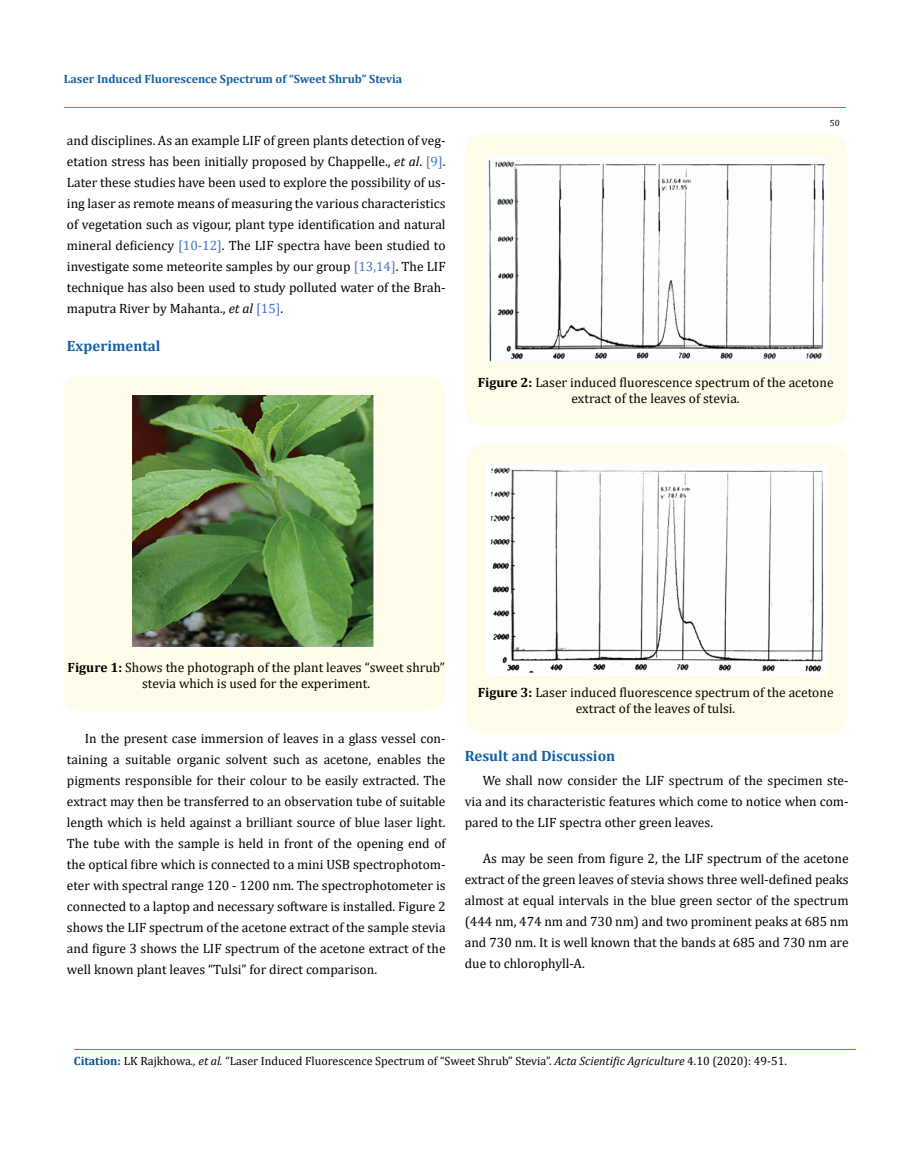
<style>
.page{position:relative;width:917px;height:1152px;background:#fff}
.page>*{position:absolute;margin:0;border:0;box-sizing:border-box;transform-origin:0 0}
.t1{font:700 15px "Cambria";color:#1560a6}
.t2{font:13.5px/21px "Cambria";color:#000;text-align:justify}
.t3{font:12px "Cambria";color:#000}
.t4{font:700 12px "Cambria";color:#1560a6}
.t5{font:9px "Cambria";color:#000}
.s1{font-style:italic}
.s2{color:#4472c4}
.s3{font-weight:700}
.s4{font-weight:700;color:#035089}
</style>
<div class="page">
<div style="left:63px;top:376px;width:382px;height:335px;background:#fffde9;border-radius:18px"></div>
<img style="left:131px;top:395px;width:245px;height:253px">
<div style="left:465px;top:135px;width:382px;height:290px;background:#fffde9;border-radius:18px"></div>
<img style="left:487px;top:157px;width:341px;height:204px">
<div style="left:466px;top:444px;width:382px;height:291px;background:#fffde9;border-radius:18px"></div>
<img style="left:486px;top:463px;width:341px;height:212px">
<hr style="left:64px;top:108px;width:781px;height:1px;background:#e05d1a">
<hr style="left:74px;top:1049px;width:781px;height:1px;background:#e05d1a">
<p class="t4" style="left:64px;top:70px;width:340px">Laser Induced Fluorescence Spectrum of “Sweet Shrub” Stevia</p>
<p class="t2" style="left:67px;top:130px;width:380px">and disciplines. As an example LIF of green plants detection of veg&shy;etation stress has been initially proposed by Chappelle., <span class="s1">et al</span>. <span class="s2">[9]</span>.<br>Later these studies have been used to explore the possibility of us&shy;ing laser as remote means of measuring the various characteristics of vegetation such as vigour, plant type identification and natural mineral deficiency <span class="s2">[10-12]</span>. The LIF spectra have been studied to investigate some meteorite samples by our group <span class="s2">[13,14]</span>. The LIF technique has also been used to study polluted water of the Brah&shy;maputra River by Mahanta., <span class="s1">et al</span> <span class="s2">[15]</span>.</p>
<p class="t1" style="left:67px;top:335px;width:95px">Experimental</p>
<p class="t5" style="left:829px;top:118px;width:11px">50</p>
<p class="t2" style="left:477px;top:374px;width:357px;line-height:16.2px;text-align:center"><span class="s3">Figure 2:</span> Laser induced fluorescence spectrum of the acetone extract of the leaves of stevia.</p>
<p class="t2" style="left:68px;top:659px;width:379px;line-height:16.2px;text-align:center"><span class="s3">Figure 1:</span> Shows the photograph of the plant leaves “sweet shrub” stevia which is used for the experiment.</p>
<p class="t2" style="left:67px;top:727px;width:380px;text-indent:18px">In the present case immersion of leaves in a glass vessel con&shy;taining a suitable organic solvent such as acetone, enables the pigments responsible for their colour to be easily extracted. The extract may then be transferred to an observation tube of suitable length which is held against a brilliant source of blue laser light.<br>The tube with the sample is held in front of the opening end of the optical fibre which is connected to a mini USB spectrophotom&shy;eter with spectral range 120 - 1200 nm. The spectrophotometer is connected to a laptop and necessary software is installed. Figure 2 shows the LIF spectrum of the acetone extract of the sample stevia and figure 3 shows the LIF spectrum of the acetone extract of the well known plant leaves “Tulsi” for direct comparison.</p>
<p class="t2" style="left:477px;top:684px;width:357px;line-height:16.2px;text-align:center"><span class="s3">Figure 3:</span> Laser induced fluorescence spectrum of the acetone extract of the leaves of tulsi.</p>
<p class="t1" style="left:465px;top:746px;width:152px">Result and Discussion</p>
<p class="t2" style="left:465px;top:770px;width:385px;text-indent:18px">We shall now consider the LIF spectrum of the specimen ste&shy;via and its characteristic features which come to notice when com&shy;pared to the LIF spectra other green leaves.</p>
<p class="t2" style="left:465px;top:848px;width:385px;text-indent:18px">As may be seen from figure 2, the LIF spectrum of the acetone extract of the green leaves of stevia shows three well-defined peaks almost at equal intervals in the blue green sector of the spectrum (444 nm, 474 nm and 730 nm) and two prominent peaks at 685 nm and 730 nm. It is well known that the bands at 685 and 730 nm are due to chlorophyll-A.</p>
<p class="t3" style="left:74px;top:1053px;width:714px"><span class="s4">Citation:</span> LK Rajkhowa<span class="s1">., et al.</span> “Laser Induced Fluorescence Spectrum of “Sweet Shrub” Stevia”. <span class="s1">Acta Scientific Agriculture</span> 4.10 (2020): 49-51.</p>
</div>
